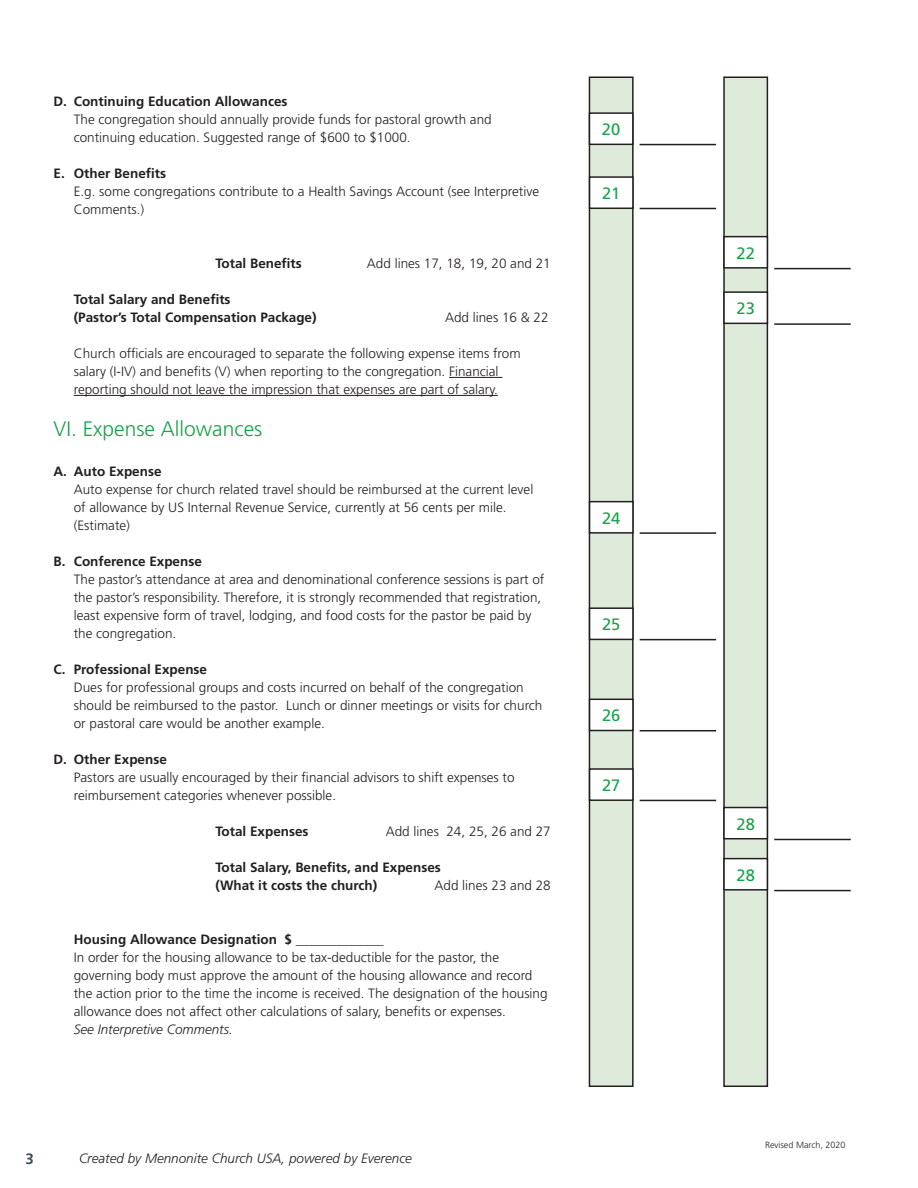
<style>
.page{position:relative;width:918px;height:1188px;background:#fff}
.page>*{position:absolute;margin:0;border:0;box-sizing:border-box;transform-origin:0 0}
.Subhead_1_14_16{font:300 21px "Frutiger LT Std";color:#18a249}
.Subhead_3_9_13_Fruti{font:16.5px "Frutiger LT Std";color:#18a249}
.t1{font:700 15px "Frutiger LT Std";color:#3b5055}
.Body_text_9_13_Fruti{font:300 13.5px/18px "Frutiger LT Std";color:#231f20}
.Body_text_9_13_Fruti-2{font:700 13.5px/18px "Frutiger LT Std";color:#231f20}
.t2{font:italic 300 13.5px "Frutiger LT Std";color:#231f20}
.Registry_number_6_6{font:300 9px "Frutiger LT Std";color:#231f20}
.s1{font-style:italic}
</style>
<div class="page">
<hr style="left:449px;top:377px;width:53px;height:1px;background:#231f20">
<hr style="left:74px;top:395px;width:424px;height:1px;background:#231f20">
<div style="left:589px;top:77px;width:44px;height:1009px;background:#deebdb"></div>
<div style="left:589px;top:77px;width:45px;height:1010px;border:2px solid #231f20"></div>
<div style="left:724px;top:77px;width:43px;height:1009px;background:#deebdb"></div>
<div style="left:723px;top:77px;width:45px;height:1010px;border:2px solid #231f20"></div>
<div style="left:724px;top:237px;width:43px;height:31px;background:#fff"></div>
<div style="left:723px;top:236px;width:45px;height:33px;border:2px solid #231f20"></div>
<div style="left:724px;top:292px;width:43px;height:31px;background:#fff"></div>
<div style="left:723px;top:291px;width:45px;height:33px;border:2px solid #231f20"></div>
<div style="left:724px;top:808px;width:43px;height:31px;background:#fff"></div>
<div style="left:723px;top:807px;width:45px;height:32px;border:2px solid #231f20"></div>
<div style="left:724px;top:859px;width:43px;height:31px;background:#fff"></div>
<div style="left:723px;top:858px;width:45px;height:33px;border:2px solid #231f20"></div>
<div style="left:589px;top:113px;width:44px;height:31px;background:#fff"></div>
<div style="left:589px;top:112px;width:45px;height:33px;border:2px solid #231f20"></div>
<div style="left:590px;top:177px;width:43px;height:31px;background:#fff"></div>
<div style="left:589px;top:176px;width:45px;height:33px;border:2px solid #231f20"></div>
<div style="left:590px;top:502px;width:43px;height:31px;background:#fff"></div>
<div style="left:589px;top:501px;width:45px;height:33px;border:2px solid #231f20"></div>
<div style="left:590px;top:608px;width:43px;height:31px;background:#fff"></div>
<div style="left:589px;top:607px;width:45px;height:33px;border:2px solid #231f20"></div>
<div style="left:590px;top:699px;width:43px;height:32px;background:#fff"></div>
<div style="left:589px;top:699px;width:45px;height:32px;border:2px solid #231f20"></div>
<div style="left:590px;top:769px;width:43px;height:31px;background:#fff"></div>
<div style="left:589px;top:768px;width:45px;height:33px;border:2px solid #231f20"></div>
<hr style="left:774px;top:268px;width:77px;height:1px;background:#231f20">
<hr style="left:774px;top:323px;width:77px;height:2px;background:#231f20">
<hr style="left:774px;top:839px;width:77px;height:1px;background:#231f20">
<hr style="left:774px;top:890px;width:77px;height:1px;background:#231f20">
<hr style="left:640px;top:144px;width:76px;height:1px;background:#231f20">
<hr style="left:640px;top:208px;width:76px;height:1px;background:#231f20">
<hr style="left:640px;top:532px;width:76px;height:2px;background:#231f20">
<hr style="left:640px;top:639px;width:76px;height:1px;background:#231f20">
<hr style="left:640px;top:730px;width:76px;height:1px;background:#231f20">
<hr style="left:640px;top:800px;width:76px;height:1px;background:#231f20">
<p class="Body_text_9_13_Fruti-2" style="left:54px;top:92px;width:236px">D. Continuing Education Allowances</p>
<p class="Body_text_9_13_Fruti" style="left:74px;top:111px;width:419px">The congregation should annually provide funds for pastoral growth and continuing education. Suggested range of $600 to $1000.</p>
<p class="Body_text_9_13_Fruti-2" style="left:54px;top:164px;width:114px">E. Other Benefits</p>
<p class="Body_text_9_13_Fruti" style="left:74px;top:183px;width:467px">E.g. some congregations contribute to a Health Savings Account (see Interpretive<br>Comments.)</p>
<p class="Body_text_9_13_Fruti-2" style="left:216px;top:254px;width:88px">Total Benefits</p>
<p class="Body_text_9_13_Fruti" style="left:367px;top:255px;width:185px">Add lines 17, 18, 19, 20 and 21</p>
<p class="Body_text_9_13_Fruti-2" style="left:74px;top:290px;width:244px">Total Salary and Benefits<br>(Pastor’s Total Compensation Package)</p>
<p class="Body_text_9_13_Fruti" style="left:445px;top:309px;width:105px">Add lines 16 &amp; 22</p>
<p class="Body_text_9_13_Fruti" style="left:74px;top:345px;width:448px">Church officials are encouraged to separate the following expense items from salary (I-IV) and benefits (V) when reporting to the congregation. Financial reporting should not leave the impression that expenses are part of salary.</p>
<p class="Subhead_1_14_16" style="left:54px;top:417px;width:210px">VI. Expense Allowances</p>
<p class="Body_text_9_13_Fruti-2" style="left:54px;top:462px;width:110px">A. Auto Expense</p>
<p class="Body_text_9_13_Fruti" style="left:74px;top:480px;width:461px">Auto expense for church related travel should be reimbursed at the current level of allowance by US Internal Revenue Service, currently at 56 cents per mile. (Estimate)</p>
<p class="Body_text_9_13_Fruti-2" style="left:54px;top:552px;width:150px">B. Conference Expense</p>
<p class="Body_text_9_13_Fruti" style="left:74px;top:570px;width:472px">The pastor’s attendance at area and denominational conference sessions is part of the pastor’s responsibility. Therefore, it is strongly recommended that registration, least expensive form of travel, lodging, and food costs for the pastor be paid by the congregation.</p>
<p class="Body_text_9_13_Fruti-2" style="left:54px;top:660px;width:155px">C. Professional Expense</p>
<p class="Body_text_9_13_Fruti" style="left:74px;top:678px;width:470px">Dues for professional groups and costs incurred on behalf of the congregation should be reimbursed to the pastor. Lunch or dinner meetings or visits for church or pastoral care would be another example.</p>
<p class="Body_text_9_13_Fruti-2" style="left:54px;top:750px;width:115px">D. Other Expense</p>
<p class="Body_text_9_13_Fruti" style="left:74px;top:768px;width:442px">Pastors are usually encouraged by their financial advisors to shift expenses to reimbursement categories whenever possible.</p>
<p class="Body_text_9_13_Fruti-2" style="left:216px;top:822px;width:95px">Total Expenses</p>
<p class="Body_text_9_13_Fruti" style="left:386px;top:822px;width:167px">Add lines 24, 25, 26 and 27</p>
<p class="Body_text_9_13_Fruti-2" style="left:216px;top:858px;width:227px">Total Salary, Benefits, and Expenses</p>
<p class="Body_text_9_13_Fruti-2" style="left:216px;top:876px;width:163px">(What it costs the church)</p>
<p class="Body_text_9_13_Fruti" style="left:435px;top:876px;width:118px">Add lines 23 and 28</p>
<p class="Body_text_9_13_Fruti-2" style="left:74px;top:930px;width:311px">Housing Allowance Designation $ _____________</p>
<p class="Body_text_9_13_Fruti" style="left:74px;top:948px;width:475px">In order for the housing allowance to be tax-deductible for the pastor, the governing body must approve the amount of the housing allowance and record the action prior to the time the income is received. The designation of the housing allowance does not affect other calculations of salary, benefits or expenses.<br><span class="s1">See Interpretive Comments.</span></p>
<p class="t1" style="left:25px;top:1150px;width:10px">3</p>
<p class="t2" style="left:79px;top:1151px;width:335px">Created by Mennonite Church USA, powered by Everence</p>
<p class="Subhead_3_9_13_Fruti" style="left:602px;top:120px;width:20px">20</p>
<p class="Subhead_3_9_13_Fruti" style="left:602px;top:184px;width:20px">21</p>
<p class="Subhead_3_9_13_Fruti" style="left:602px;top:508px;width:20px">24</p>
<p class="Subhead_3_9_13_Fruti" style="left:602px;top:615px;width:20px">25</p>
<p class="Subhead_3_9_13_Fruti" style="left:602px;top:706px;width:20px">26</p>
<p class="Subhead_3_9_13_Fruti" style="left:602px;top:776px;width:20px">27</p>
<p class="Subhead_3_9_13_Fruti" style="left:737px;top:243px;width:20px">22</p>
<p class="Subhead_3_9_13_Fruti" style="left:737px;top:299px;width:20px">23</p>
<p class="Subhead_3_9_13_Fruti" style="left:737px;top:814px;width:20px">28</p>
<p class="Subhead_3_9_13_Fruti" style="left:737px;top:865px;width:20px">28</p>
<p class="Registry_number_6_6" style="left:765px;top:1140px;width:82px">Revised March, 2020</p>
</div>
